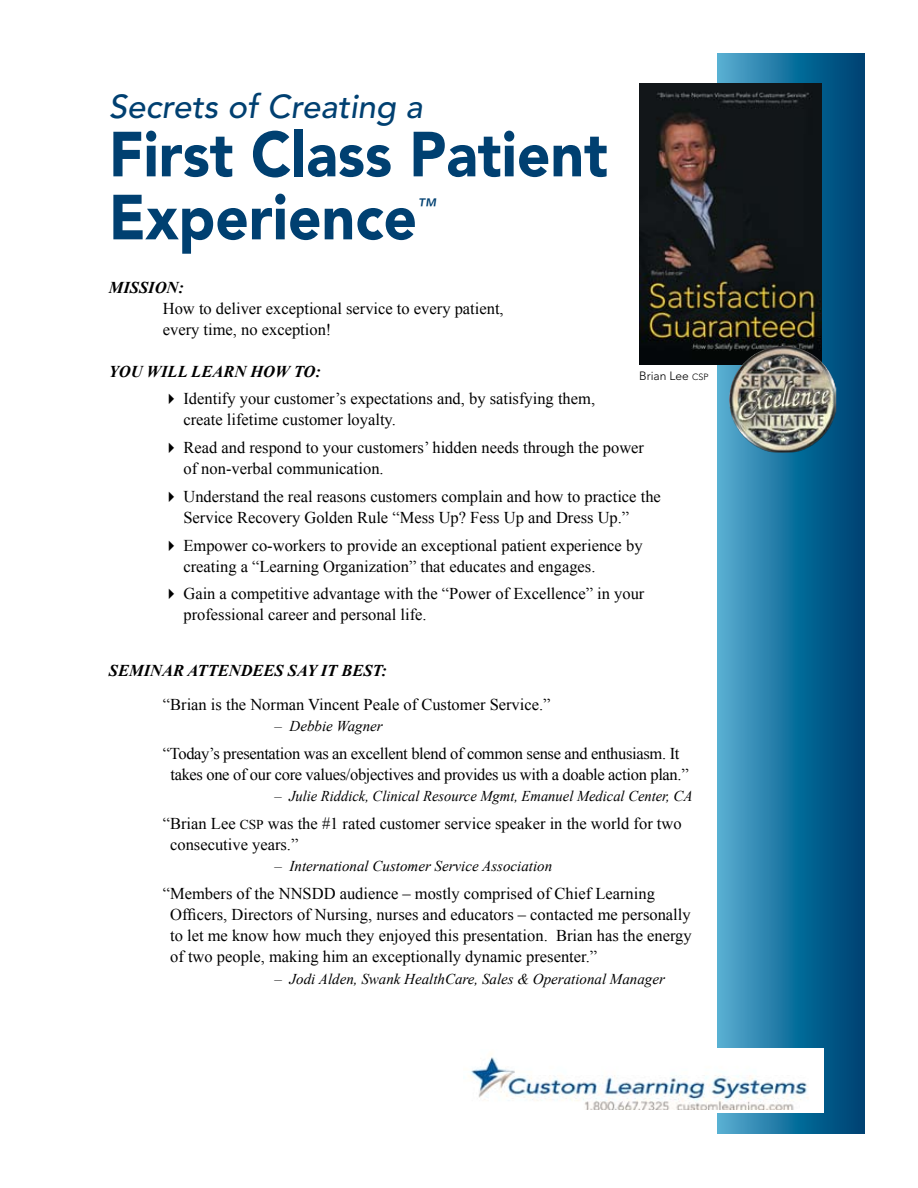
<style>
.page{position:relative;width:918px;height:1188px;background:#fff}
.page>*{position:absolute;margin:0;border:0;box-sizing:border-box;transform-origin:0 0}
.t1{font:900 63px/63px "Avenir";color:#004071;scale:.93 1}
.t2{font:italic 500 33px "Avenir";color:#004071}
.t3{font:italic 500 19.2px "Avenir";color:#004071}
.t4{font:16.5px/21px "Times New Roman";color:#000}
.t5{font:16.5px/21px "Times New Roman";letter-spacing:-.02em;color:#000;text-align:center}
.t6{font:italic 700 16.5px "Times New Roman";color:#000}
.t7{font:italic 15px "Times New Roman";color:#000}
.t8{font:300 12px "Avenir";color:#000}
.s1{font-size:9px}
.s2{font-size:13.5px}
</style>
<div class="page">
<svg style="left:718px;top:54px;width:147px;height:1079px;background:#176d99"></svg>
<div style="left:430px;top:1048px;width:394px;height:65px;background:#fff"></div>
<img style="left:469px;top:1057px;width:340px;height:52px">
<img style="left:639px;top:84px;width:182px;height:281px">
<img style="left:729px;top:346px;width:107px;height:107px">
<h2 class="t2" style="left:109px;top:87px;width:315px">Secrets of Creating a</h2>
<h1 class="t1" style="left:109px;top:122px;width:538px">First Class Patient<br>Experience</h1>
<p class="t3" style="left:417px;top:194px;width:21px">™</p>
<p class="t6" style="left:109px;top:276px;width:77px">MISSION:</p>
<p class="t4" style="left:163px;top:298px;width:342px">How to deliver exceptional service to every patient, every time, no exception!</p>
<p class="t6" style="left:109px;top:360px;width:214px">YOU WILL LEARN HOW TO:</p>
<p class="t4" style="left:183px;top:388px;width:413px;text-indent:-21px">✔ Identify your customer’s expectations and, by satisfying them, create lifetime customer loyalty.</p>
<p class="t4" style="left:183px;top:437px;width:462px;text-indent:-21px">✔ Read and respond to your customers’ hidden needs through the power of non-verbal communication.</p>
<p class="t4" style="left:183px;top:486px;width:479px;text-indent:-21px">✔ Understand the real reasons customers complain and how to practice the<br>Service Recovery Golden Rule “Mess Up? Fess Up and Dress Up.”</p>
<p class="t4" style="left:183px;top:534px;width:461px;text-indent:-21px">✔ Empower co-workers to provide an exceptional patient experience by creating a “Learning Organization” that educates and engages.</p>
<p class="t4" style="left:183px;top:583px;width:462px;text-indent:-21px">✔ Gain a competitive advantage with the “Power of Excellence” in your professional career and personal life.</p>
<p class="t8" style="left:639px;top:368px;width:71px">Brian Lee <span class="s1">CSP</span></p>
<p class="t6" style="left:109px;top:659px;width:280px">SEMINAR ATTENDEES SAY IT BEST:</p>
<p class="t4" style="left:163px;top:694px;width:389px">“Brian is the Norman Vincent Peale of Customer Service.”</p>
<p class="t7" style="left:275px;top:716px;width:110px">– Debbie Wagner</p>
<p class="t5" style="left:163px;top:743px;width:527px">“Today’s presentation was an excellent blend of common sense and enthusiasm. It takes one of our core values/objectives and provides us with a doable action plan.”</p>
<p class="t7" style="left:274px;top:786px;width:420px">– Julie Riddick, Clinical Resource Mgmt, Emanuel Medical Center, CA</p>
<p class="t4" style="left:170px;top:813px;width:513px;text-indent:-7px">“Brian Lee <span class="s2">CSP</span> was the #1 rated customer service speaker in the world for two consecutive years.”</p>
<p class="t7" style="left:275px;top:856px;width:279px">– International Customer Service Association</p>
<p class="t4" style="left:170px;top:882px;width:523px;text-indent:-7px">“Members of the NNSDD audience – mostly comprised of Chief Learning Officers, Directors of Nursing, nurses and educators – contacted me personally to let me know how much they enjoyed this presentation. Brian has the energy of two people, making him an exceptionally dynamic presenter.”</p>
<p class="t7" style="left:275px;top:969px;width:392px">– Jodi Alden, Swank HealthCare, Sales &amp; Operational Manager</p>
</div>
